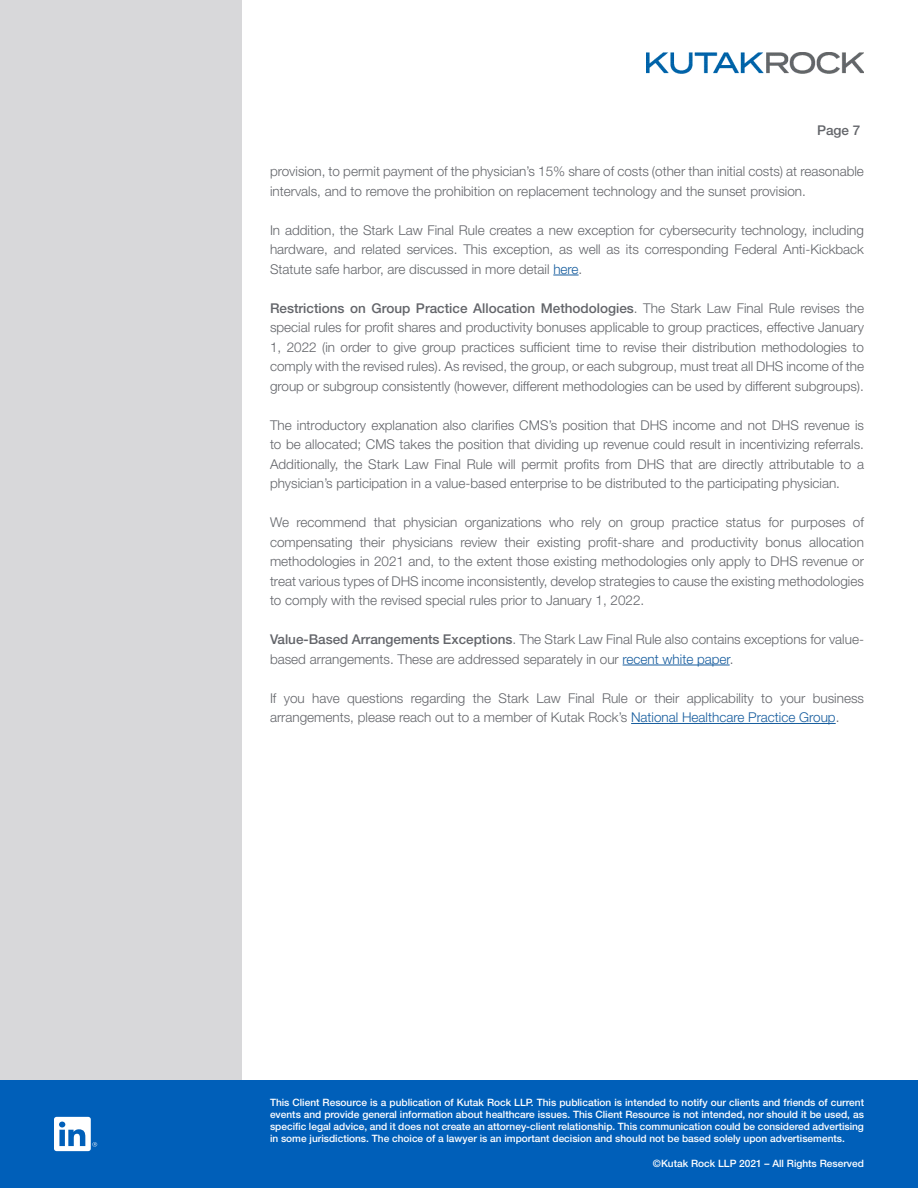
<style>
.page{position:relative;width:918px;height:1188px;background:#fff}
.page>*{position:absolute;margin:0;border:0;box-sizing:border-box;transform-origin:0 0}
.t1{font:300 13.5px/19.5px "Helvetica Neue LT Std";color:#63656a;text-align:justify}
.t2{font:500 13.5px "Helvetica Neue LT Std";color:#63656a}
.t3{font:500 10.2px/12.1px "Helvetica Neue LT Std";color:#fff;text-align:justify}
.s1{color:#175d9e}
.s2{font-weight:500}
</style>
<div class="page">
<img style="left:647px;top:52px;width:217px;height:22px">
<div style="left:0;top:0;width:241px;height:1188px;background:#d8d8da"></div>
<div style="left:0;top:1080px;width:918px;height:108px;background:#005fb9"></div>
<svg style="left:92px;top:1142px;width:5px;height:5px"></svg>
<div style="left:54px;top:1117px;width:37px;height:34px;background:#fff;border-radius:3px"></div>
<svg style="left:59px;top:1122px;width:26px;height:24px"></svg>
<svg style="left:553px;top:275px;width:26px;height:1px"></svg>
<hr style="left:623px;top:665px;width:107px;height:1px;background:#175d9e">
<hr style="left:631px;top:723px;width:205px;height:1px;background:#175d9e">
<p class="t2" style="left:817px;top:122px;width:45px">Page 7</p>
<p class="t1" style="left:270px;top:161px;width:595px">provision, to permit payment of the physician’s 15% share of costs (other than initial costs) at reasonable intervals, and to remove the prohibition on replacement technology and the sunset provision.</p>
<p class="t1" style="left:270px;top:220px;width:595px">In addition, the Stark Law Final Rule creates a new exception for cybersecurity technology, including hardware, and related services. This exception, as well as its corresponding Federal Anti-Kickback Statute safe harbor, are discussed in more detail <span class="s1">here</span>.</p>
<p class="t1" style="left:270px;top:298px;width:596px"><span class="s2">Restrictions on Group Practice Allocation Methodologies</span>. The Stark Law Final Rule revises the special rules for profit shares and productivity bonuses applicable to group practices, effective January 1, 2022 (in order to give group practices sufficient time to revise their distribution methodologies to comply with the revised rules). As revised, the group, or each subgroup, must treat all DHS income of the group or subgroup consistently (however, different methodologies can be used by different subgroups).</p>
<p class="t1" style="left:270px;top:415px;width:596px">The introductory explanation also clarifies CMS’s position that DHS income and not DHS revenue is to be allocated; CMS takes the position that dividing up revenue could result in incentivizing referrals.<br>Additionally, the Stark Law Final Rule will permit profits from DHS that are directly attributable to a physician’s participation in a value-based enterprise to be distributed to the participating physician.</p>
<p class="t1" style="left:270px;top:512px;width:596px">We recommend that physician organizations who rely on group practice status for purposes of compensating their physicians review their existing profit-share and productivity bonus allocation methodologies in 2021 and, to the extent those existing methodologies only apply to DHS revenue or treat various types of DHS income inconsistently, develop strategies to cause the existing methodologies to comply with the revised special rules prior to January 1, 2022.</p>
<p class="t1" style="left:270px;top:629px;width:596px"><span class="s2">Value-Based Arrangements Exceptions</span>. The Stark Law Final Rule also contains exceptions for value&shy;based arrangements. These are addressed separately in our <span class="s1">recent white paper</span>.</p>
<p class="t1" style="left:270px;top:688px;width:595px">If you have questions regarding the Stark Law Final Rule or their applicability to your business arrangements, please reach out to a member of Kutak Rock’s <span class="s1">National Healthcare Practice Group</span>.</p>
<p class="t3" style="left:270px;top:1096px;width:596px">This Client Resource is a publication of Kutak Rock LLP. This publication is intended to notify our clients and friends of current events and provide general information about healthcare issues. This Client Resource is not intended, nor should it be used, as specific legal advice, and it does not create an attorney-client relationship. This communication could be considered advertising in some jurisdictions. The choice of a lawyer is an important decision and should not be based solely upon advertisements.</p>
<p class="t3" style="left:653px;top:1157px;width:213px">©Kutak Rock LLP 2021 – All Rights Reserved</p>
</div>
